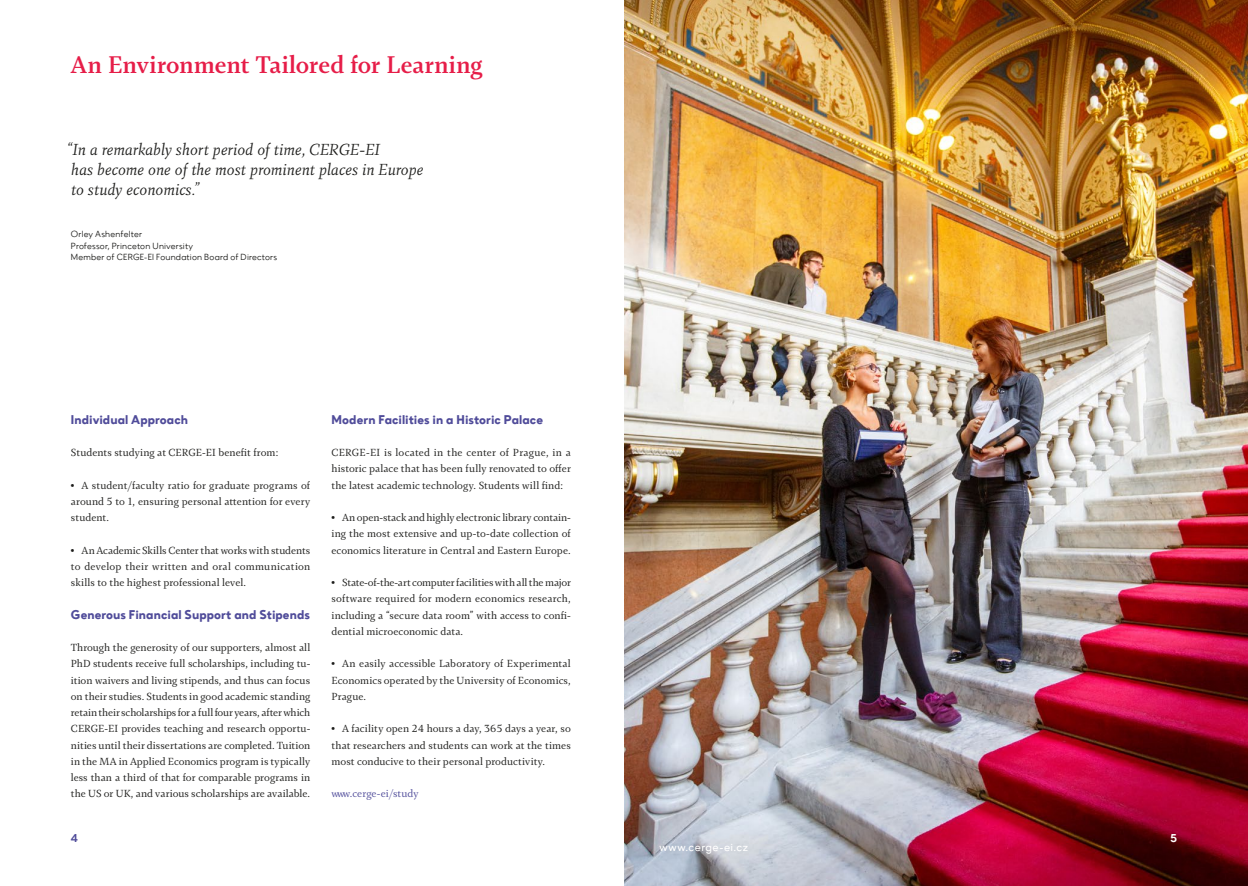
<style>
.page{position:relative;width:1248px;height:886px;background:#fff}
.page>*{position:absolute;margin:0;border:0;box-sizing:border-box;transform-origin:0 0}
.t1{font:700 26.25px "Fazeta Text";letter-spacing:.005em;color:#e61d48}
.qotations{font:italic 300 17.5px/20px "Fazeta Text";letter-spacing:-.005em;color:#1d1d1b}
.t2{font:900 12.5px "Zirkel";letter-spacing:.005em;color:#504c9a}
.t3{font:11.25px/16.2px "Fazeta Text";letter-spacing:.01em;color:#1d1d1b;text-align:justify}
.t4{font:11.25px "Fazeta Text";letter-spacing:.015em;color:#504c9a}
.t5{font:500 11.25px "Zirkel";letter-spacing:.035em;color:#fff}
.t6{font:700 11.25px "Zirkel";color:#504c9a}
.t7{font:700 11.25px "Zirkel";color:#fff}
.people_for_qotations{font:8.75px "Zirkel";letter-spacing:.015em;color:#1d1d1b}
</style>
<div class="page">
<img style="left:624px;top:0;width:623px;height:886px">
<p class="t1" style="left:71px;top:48px;width:413px">An Environment Tailored for Learning</p>
<p class="qotations" style="left:68px;top:139px;width:357px">“In a remarkably short period of time, CERGE-EI<br>has become one of the most prominent places in Europe to study economics.”</p>
<p class="people_for_qotations" style="left:71px;top:229px;width:73px">Orley Ashenfelter</p>
<p class="people_for_qotations" style="left:71px;top:240px;width:124px">Professor, Princeton University</p>
<p class="people_for_qotations" style="left:71px;top:252px;width:208px">Member of CERGE-EI Foundation Board of Directors</p>
<p class="t2" style="left:71px;top:411px;width:119px">Individual Approach</p>
<p class="t3" style="left:71px;top:444px;width:209px">Students studying at CERGE-EI benefit from:</p>
<p class="t3" style="left:71px;top:476px;width:241px">• A student/faculty ratio for graduate programs of around 5 to 1, ensuring personal attention for every student.</p>
<p class="t3" style="left:71px;top:541px;width:241px">• An Academic Skills Center that works with students to develop their written and oral communication skills to the highest professional level.</p>
<p class="t2" style="left:71px;top:606px;width:240px">Generous Financial Support and Stipends</p>
<p class="t3" style="left:71px;top:639px;width:241px">Through the generosity of our supporters, almost all PhD students receive full scholarships, including tu&shy;ition waivers and living stipends, and thus can focus on their studies. Students in good academic standing retain their scholarships for a full four years, after which CERGE-EI provides teaching and research opportu&shy;nities until their dissertations are completed. Tuition in the MA in Applied Economics program is typically less than a third of that for comparable programs in the US or UK, and various scholarships are available.</p>
<p class="t2" style="left:331px;top:411px;width:213px">Modern Facilities in a Historic Palace</p>
<p class="t3" style="left:331px;top:444px;width:241px">CERGE-EI is located in the center of Prague, in a historic palace that has been fully renovated to offer the latest academic technology. Students will find:</p>
<p class="t3" style="left:331px;top:509px;width:241px">• An open-stack and highly electronic library contain&shy;ing the most extensive and up-to-date collection of economics literature in Central and Eastern Europe.</p>
<p class="t3" style="left:331px;top:574px;width:241px">• State-of-the-art computer facilities with all the major software required for modern economics research, including a “secure data room” with access to confi&shy;dential microeconomic data.</p>
<p class="t3" style="left:331px;top:655px;width:241px">• An easily accessible Laboratory of Experimental Economics operated by the University of Economics, Prague.</p>
<p class="t3" style="left:331px;top:720px;width:241px">• A facility open 24 hours a day, 365 days a year, so that researchers and students can work at the times most conducive to their personal productivity.</p>
<p class="t4" style="left:331px;top:786px;width:89px">www.cerge-ei/study</p>
<p class="t6" style="left:71px;top:831px;width:9px">4</p>
<p class="t7" style="left:1170px;top:831px;width:8px">5</p>
<p class="t5" style="left:659px;top:840px;width:90px">www.cerge-ei.cz</p>
</div>
